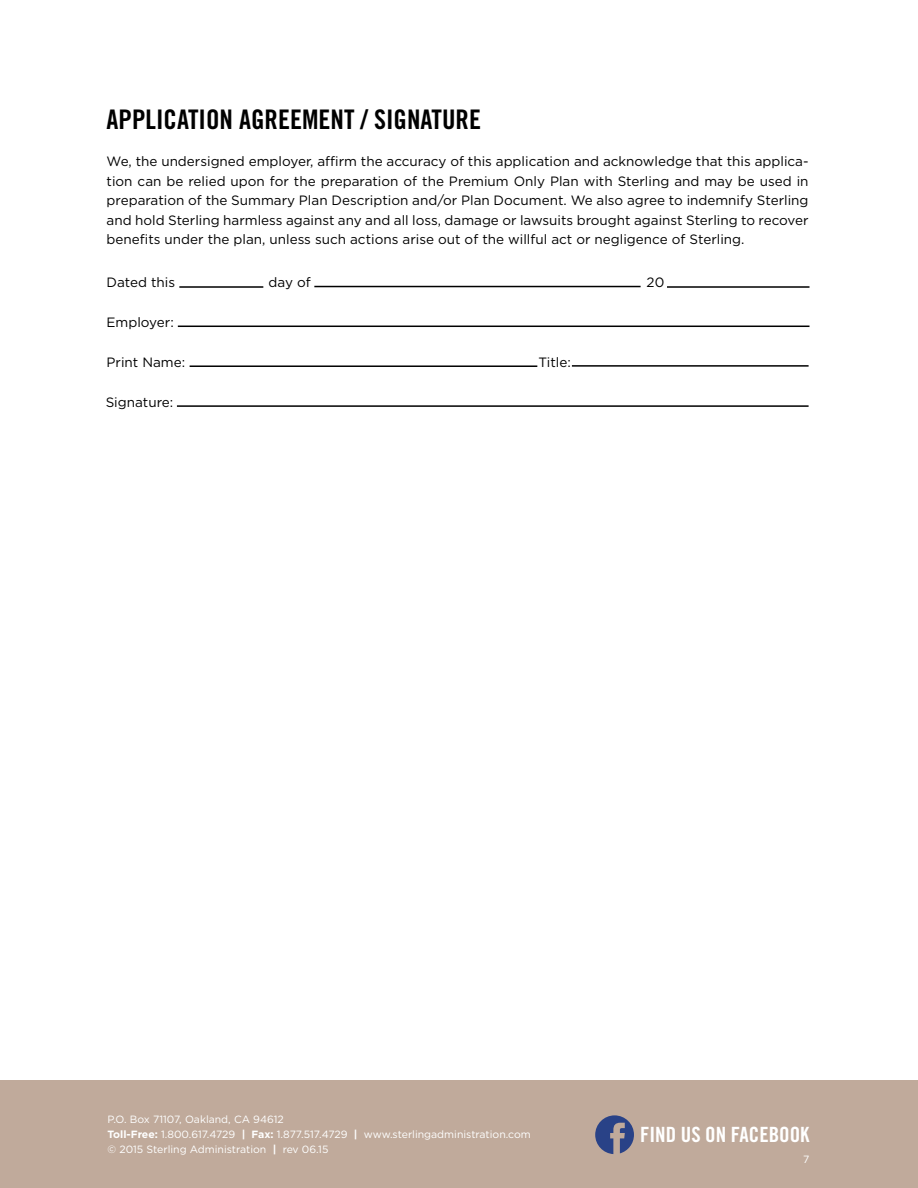
<style>
.page{position:relative;width:918px;height:1188px;background:#fff}
.page>*{position:absolute;margin:0;border:0;box-sizing:border-box;transform-origin:0 0}
.t1{font:27px "Trade Gothic Bold Cond Twenty";color:#000}
.t2{font:21px "Trade Gothic Bold Cond Twenty";color:#fff}
.t3{font:13.5px/19.5px "Gotham";color:#000;text-align:justify}
.t4{font:10.5px/15px "Gotham";color:#fff}
.s1{font-weight:700}
</style>
<div class="page">
<div style="left:0;top:1080px;width:918px;height:108px;background:#c0aa9b"></div>
<svg style="left:595px;top:1115px;width:39px;height:39px"></svg>
<hr style="left:179px;top:286px;width:84px;height:2px;background:#000">
<hr style="left:178px;top:326px;width:632px;height:1px;background:#000">
<hr style="left:190px;top:365px;width:347px;height:2px;background:#000">
<hr style="left:314px;top:286px;width:327px;height:1px;background:#000">
<hr style="left:572px;top:365px;width:237px;height:2px;background:#000">
<hr style="left:667px;top:286px;width:143px;height:2px;background:#000">
<hr style="left:177px;top:405px;width:632px;height:2px;background:#000">
<h1 class="t1" style="left:107px;top:103px;width:376px">APPLICATION AGREEMENT / SIGNATURE</h1>
<p class="t3" style="left:107px;top:151px;width:704px">We, the undersigned employer, affirm the accuracy of this application and acknowledge that this applica&shy;tion can be relied upon for the preparation of the Premium Only Plan with Sterling and may be used in preparation of the Summary Plan Description and/or Plan Document. We also agree to indemnify Sterling and hold Sterling harmless against any and all loss, damage or lawsuits brought against Sterling to recover benefits under the plan, unless such actions arise out of the willful act or negligence of Sterling.</p>
<p class="t3" style="left:107px;top:273px;width:70px">Dated this</p>
<p class="t3" style="left:269px;top:273px;width:44px">day of</p>
<p class="t3" style="left:647px;top:273px;width:19px">20</p>
<p class="t3" style="left:107px;top:312px;width:69px">Employer:</p>
<p class="t3" style="left:107px;top:352px;width:80px">Print Name:</p>
<p class="t3" style="left:539px;top:352px;width:34px">Title:</p>
<p class="t3" style="left:106px;top:392px;width:69px">Signature:</p>
<p class="t4" style="left:108px;top:1112px;width:425px">P.O. Box 71107, Oakland, CA 94612<br><span class="s1">Toll-Free:</span> 1.800.617.4729 <span class="s1">| Fax:</span> 1.877.517.4729 <span class="s1">|</span> www.sterlingadministration.com © 2015 Sterling Administration <span class="s1">|</span> rev 06.15</p>
<h2 class="t2" style="left:640px;top:1122px;width:171px">FIND US ON FACEBOOK</h2>
<p class="t4" style="left:803px;top:1152px;width:8px">7</p>
</div>
